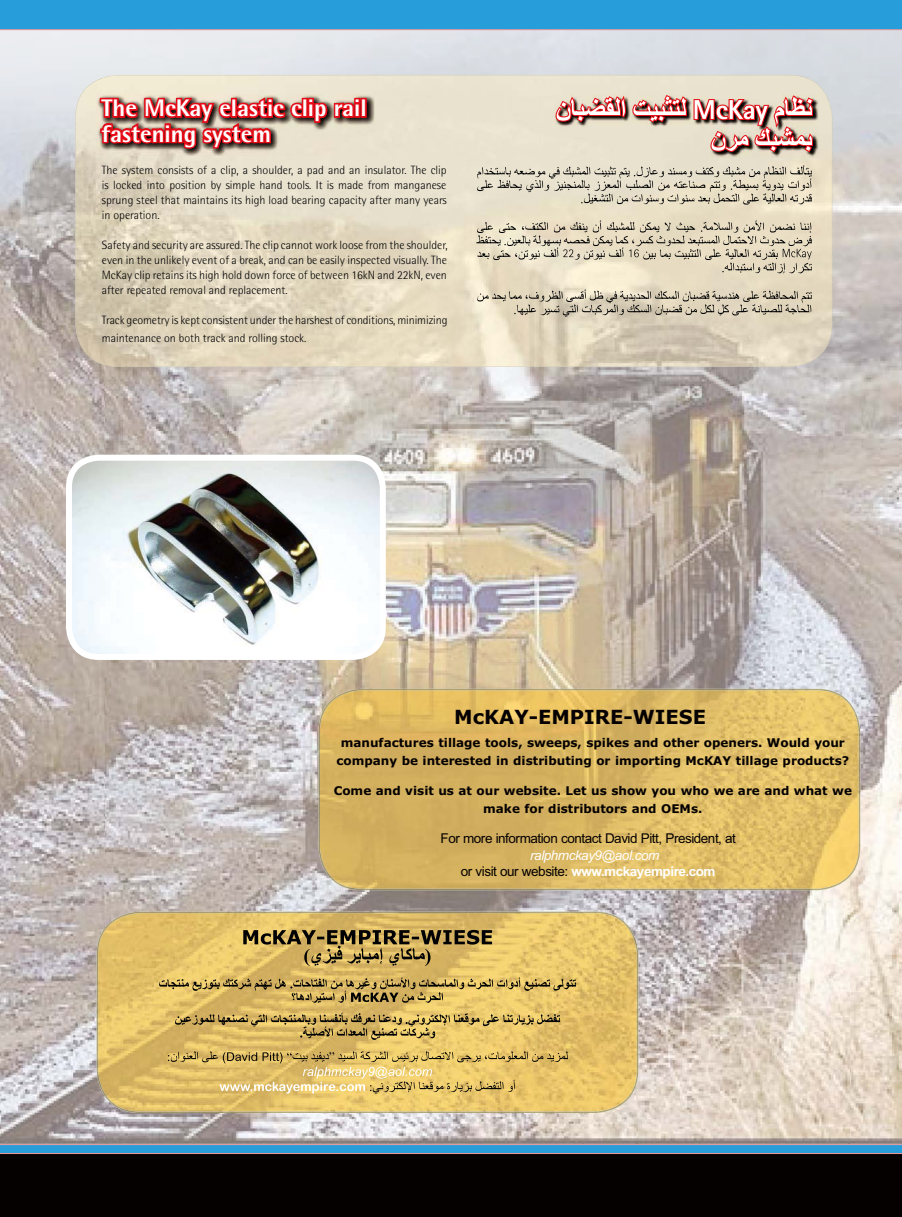
<style>
.page{position:relative;width:902px;height:1217px;background:#fff}
.page>*{position:absolute;margin:0;border:0;box-sizing:border-box;transform-origin:0 0}
.t1{font:800 24px/25.5px "Rotis Semi Sans";color:#fff}
.t2{font:700 19.5px "Verdana";color:#050101}
.t3{font:italic 13.5px/16.5px "Arial";letter-spacing:-.035em;color:#fff}
.t4{font:13.5px "Arial";letter-spacing:-.035em;color:#050101}
.t5{font:300 12px/15px "Rotis Semi Sans";color:#000102;text-align:justify}
.t6{font:700 12px/18px "Verdana";color:#050101;text-align:center}
.s1{font-style:normal;color:#050101}
.s2{font-weight:700;font-style:normal}
</style>
<div class="page">
<img style="left:796px;top:76px;width:105px;height:640px">
<img style="left:0;top:130px;width:106px;height:1013px">
<img style="left:106px;top:367px;width:424px;height:296px">
<img style="left:530px;top:367px;width:266px;height:321px">
<img style="left:106px;top:663px;width:265px;height:248px">
<img style="left:371px;top:663px;width:160px;height:25px">
<img style="left:849px;top:716px;width:52px;height:427px">
<img style="left:371px;top:890px;width:478px;height:40px">
<img style="left:638px;top:930px;width:211px;height:53px">
<img style="left:637px;top:983px;width:212px;height:160px">
<img style="left:583px;top:1112px;width:54px;height:31px">
<img style="left:106px;top:1112px;width:477px;height:31px">
<div style="left:0;top:0;width:901px;height:30px;background:#279eda"></div>
<svg style="left:0;top:1144px;width:901px;height:9px;background:#3d9dd2"></svg>
<div style="left:0;top:1153px;width:901px;height:63px;background:#050101"></div>
<img style="left:318px;top:688px;width:542px;height:202px">
<img style="left:69px;top:457px;width:314px;height:199px;border-radius:30px">
<div style="left:66px;top:454px;width:320px;height:205px;border:6px solid #fff;border-radius:30px"></div>
<img style="left:126px;top:124px;width:655px;height:241px">
<img style="left:75px;top:75px;width:757px;height:49px">
<img style="left:75px;top:123px;width:51px;height:244px">
<img style="left:781px;top:123px;width:51px;height:244px">
<img style="left:125px;top:365px;width:657px;height:2px">
<img style="left:96px;top:94px;width:278px;height:62px">
<img style="left:97px;top:911px;width:541px;height:201px">
<div style="left:360px;top:98px;width:6px;height:20px;border:3px solid #e60c17"></div>
<svg style="left:98px;top:84px;width:262px;height:91px;background:#d3958a"></svg>
<svg style="left:477px;top:165px;width:334px;height:39px;background:#cdc6b3"></svg>
<svg style="left:476px;top:220px;width:335px;height:53px;background:#d2c8b1"></svg>
<svg style="left:477px;top:289px;width:334px;height:28px;background:#c5bba6"></svg>
<svg style="left:243px;top:929px;width:249px;height:36px;background:#a58b4c"></svg>
<svg style="left:159px;top:976px;width:417px;height:26px;background:#c3a65a"></svg>
<svg style="left:175px;top:1012px;width:385px;height:27px;background:#c5a75b"></svg>
<svg style="left:168px;top:1050px;width:400px;height:43px;background:#dabb6c"></svg>
<img style="left:554px;top:94px;width:264px;height:63px">
<svg style="left:554px;top:84px;width:260px;height:70px;background:#d4b6aa"></svg>
<h1 class="t1" style="left:101px;top:98px;width:267px">The McKay elastic clip rail fastening system</h1>
<p class="t5" style="left:102px;top:163px;width:346px">The system consists of a clip, a shoulder, a pad and an insulator. The clip is locked into position by simple hand tools. It is made from manganese sprung steel that maintains its high load bearing capacity after many years in operation.</p>
<p class="t5" style="left:102px;top:238px;width:347px">Safety and security are assured. The clip cannot work loose from the shoulder, even in the unlikely event of a break, and can be easily inspected visually. The McKay clip retains its high hold down force of between 16kN and 22kN, even after repeated removal and replacement.</p>
<p class="t5" style="left:102px;top:312px;width:347px;line-height:18px">Track geometry is kept consistent under the harshest of conditions, minimizing maintenance on both track and rolling stock.</p>
<h2 class="t2" style="left:454px;top:709px;width:253px">McKAY-EMPIRE-WIESE</h2>
<p class="t6" style="left:336px;top:734px;width:514px">manufactures tillage tools, sweeps, spikes and other openers. Would your company be interested in distributing or importing McKAY tillage products?</p>
<p class="t6" style="left:333px;top:782px;width:519px">Come and visit us at our website. Let us show you who we are and what we make for distributors and OEMs.</p>
<p class="t4" style="left:440px;top:830px;width:297px">For more information contact David Pitt, President, at</p>
<p class="t3" style="left:461px;top:846px;width:256px;text-indent:69px">ralphmckay9@aol.com<br><span class="s1">or visit our website:</span> <span class="s2">www.mckayempire.com</span></p>
</div>
